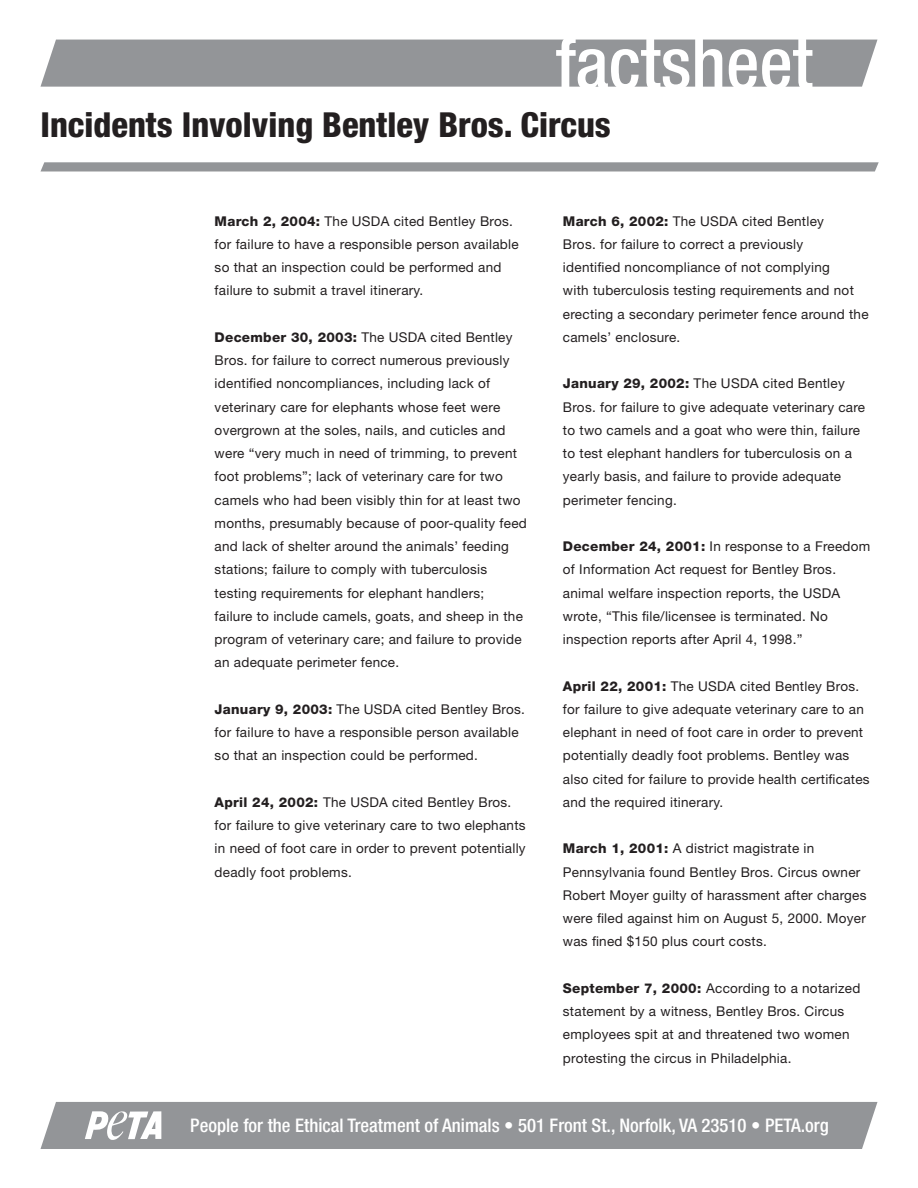
<style>
.page{position:relative;width:918px;height:1188px;background:#fff}
.page>*{position:absolute;margin:0;border:0;box-sizing:border-box;transform-origin:0 0}
.t1{font:500 condensed 72px "Helvetica Neue LT Std";color:#fff}
.t2{font:800 condensed 34.5px "Helvetica Neue LT Std";color:#231f20}
.t3{font:500 condensed 18.75px "Helvetica Neue LT Std";color:#fff}
.t4{font:13.5px/23.2px "Helvetica Neue LT Std";letter-spacing:.02em;color:#231f20}
.s1{font-weight:800}
</style>
<div class="page">
<div style="left:41px;top:40px;width:837px;height:47px;background:#939598"></div>
<svg style="left:40px;top:162px;width:839px;height:9px;background:#97999c"></svg>
<div style="left:41px;top:1102px;width:837px;height:47px;background:#939598"></div>
<p class="t1" style="left:555px;top:20px;width:259px">factsheet</p>
<p class="t2" style="left:40px;top:103px;width:572px">Incidents Involving Bentley Bros. Circus</p>
<p class="t4" style="left:215px;top:209px;width:306px"><span class="s1">March 2, 2004:</span> The USDA cited Bentley Bros. for failure to have a responsible person available so that an inspection could be performed and failure to submit a travel itinerary.</p>
<p class="t4" style="left:215px;top:325px;width:314px"><span class="s1">December 30, 2003:</span> The USDA cited Bentley Bros. for failure to correct numerous previously identified noncompliances, including lack of veterinary care for elephants whose feet were overgrown at the soles, nails, and cuticles and were “very much in need of trimming, to prevent foot problems”; lack of veterinary care for two camels who had been visibly thin for at least two months, presumably because of poor-quality feed and lack of shelter around the animals’ feeding stations; failure to comply with tuberculosis testing requirements for elephant handlers;<br>failure to include camels, goats, and sheep in the program of veterinary care; and failure to provide an adequate perimeter fence.</p>
<p class="t4" style="left:215px;top:697px;width:312px"><span class="s1">January 9, 2003:</span> The USDA cited Bentley Bros. for failure to have a responsible person available so that an inspection could be performed.</p>
<p class="t4" style="left:215px;top:790px;width:313px"><span class="s1">April 24, 2002:</span> The USDA cited Bentley Bros. for failure to give veterinary care to two elephants in need of foot care in order to prevent potentially deadly foot problems.</p>
<p class="t4" style="left:563px;top:209px;width:307px"><span class="s1">March 6, 2002:</span> The USDA cited Bentley<br>Bros. for failure to correct a previously<br>identified noncompliance of not complying<br>with tuberculosis testing requirements and not erecting a secondary perimeter fence around the camels’ enclosure.</p>
<p class="t4" style="left:563px;top:372px;width:304px"><span class="s1">January 29, 2002:</span> The USDA cited Bentley Bros. for failure to give adequate veterinary care to two camels and a goat who were thin, failure to test elephant handlers for tuberculosis on a yearly basis, and failure to provide adequate perimeter fencing.</p>
<p class="t4" style="left:563px;top:535px;width:309px"><span class="s1">December 24, 2001:</span> In response to a Freedom of Information Act request for Bentley Bros. animal welfare inspection reports, the USDA wrote, “This file/licensee is terminated. No inspection reports after April 4, 1998.”</p>
<p class="t4" style="left:563px;top:674px;width:308px"><span class="s1">April 22, 2001:</span> The USDA cited Bentley Bros. for failure to give adequate veterinary care to an elephant in need of foot care in order to prevent potentially deadly foot problems. Bentley was also cited for failure to provide health certificates and the required itinerary.</p>
<p class="t4" style="left:563px;top:837px;width:305px"><span class="s1">March 1, 2001:</span> A district magistrate in Pennsylvania found Bentley Bros. Circus owner Robert Moyer guilty of harassment after charges were filed against him on August 5, 2000. Moyer was fined $150 plus court costs.</p>
<p class="t4" style="left:563px;top:976px;width:299px"><span class="s1">September 7, 2000:</span> According to a notarized statement by a witness, Bentley Bros. Circus employees spit at and threatened two women protesting the circus in Philadelphia.</p>
<p class="t3" style="left:190px;top:1115px;width:640px">People for the Ethical Treatment of Animals • 501 Front St., Norfolk, VA 23510 • PETA.org</p>
</div>
